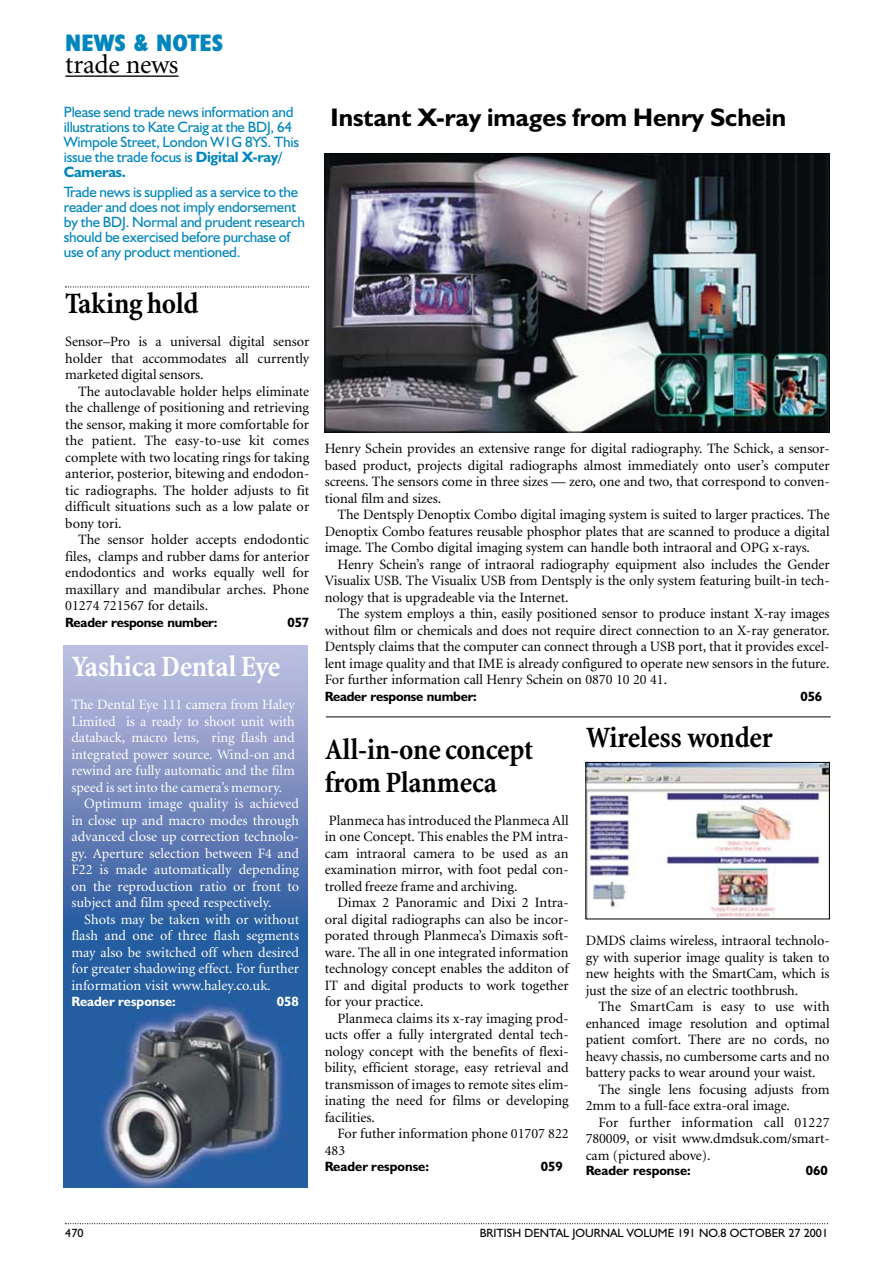
<style>
.page{position:relative;width:893px;height:1287px;background:#fff}
.page>*{position:absolute;margin:0;border:0;box-sizing:border-box;transform-origin:0 0}
.t1{font:700 condensed 30px/33px "Minion";letter-spacing:-.01em;color:#000}
.t2{font:700 condensed 30px "Minion";letter-spacing:-.01em;color:#fff}
.t3{font:27px "Minion";letter-spacing:-.015em;color:#000}
.t4{font:700 25.5px "Humanist 521 BT";color:#000}
.t5{font:700 condensed 24px "Humanist 521 BT Xtra";color:#0086bd}
.t6{font:15px/15px "Humanist 521 BT";letter-spacing:-.015em;color:#0086bd}
.t7{font:14.25px/16.5px "Minion";letter-spacing:-.005em;color:#000;text-align:justify}
.t8{font:14.25px "Minion";color:#fff}
.t9{font:14.25px "Minion";letter-spacing:.015em;color:#000}
.t10{font:700 13.5px "Humanist 521 BT";letter-spacing:-.015em;color:#000}
.t11{font:700 13.5px "Humanist 521 BT";color:#fff}
.t12{font:12px "Humanist 521 BT";color:#000}
.s1{font-weight:700}
</style>
<div class="page">
<svg style="left:65px;top:75px;width:43px;height:2px"></svg>
<hr style="left:108px;top:75px;width:43px;height:2px;background:#000">
<svg style="left:151px;top:75px;width:27px;height:2px"></svg>
<svg style="left:65px;top:1223px;width:763px;height:1px"></svg>
<hr style="left:326px;top:717px;width:504px;height:1px;background:#000">
<svg style="left:65px;top:286px;width:244px;height:2px"></svg>
<img style="left:327px;top:155px;width:500px;height:275px">
<div style="left:325px;top:153px;width:504px;height:279px;border:1px solid #000"></div>
<img style="left:64px;top:646px;width:244px;height:541px">
<img style="left:587px;top:764px;width:240px;height:153px">
<div style="left:585px;top:762px;width:244px;height:157px;border:1px solid #000"></div>
<h3 class="t5" style="left:65px;top:34px;width:159px">NEWS &amp; NOTES</h3>
<h2 class="t3" style="left:65px;top:54px;width:115px">trade news</h2>
<p class="t6" style="left:64px;top:106px;width:237px">Please send trade news information and illustrations to Kate Craig at the BDJ, 64<br>Wimpole Street, London W1G 8YS. This issue the trade focus is <span class="s1">Digital X-ray/ Cameras.</span></p>
<p class="t6" style="left:64px;top:186px;width:243px">Trade news is supplied as a service to the reader and does not imply endorsement by the BDJ. Normal and prudent research should be exercised before purchase of use of any product mentioned.</p>
<h1 class="t1" style="left:65px;top:290px;width:135px">Taking hold</h1>
<p class="t7" style="left:65px;top:334px;width:245px">Sensor–Pro is a universal digital sensor holder that accommodates all currently marketed digital sensors.</p>
<p class="t7" style="left:65px;top:384px;width:245px;text-indent:13px">The autoclavable holder helps eliminate the challenge of positioning and retrieving the sensor, making it more comfortable for the patient. The easy-to-use kit comes complete with two locating rings for taking anterior, posterior, bitewing and endodon&shy;tic radiographs. The holder adjusts to fit difficult situations such as a low palate or bony tori.</p>
<p class="t7" style="left:65px;top:532px;width:245px;text-indent:13px">The sensor holder accepts endodontic files, clamps and rubber dams for anterior endodontics and works equally well for maxillary and mandibular arches. Phone 01274 721567 for details.</p>
<p class="t10" style="left:65px;top:617px;width:154px">Reader response number:</p>
<p class="t10" style="left:287px;top:617px;width:23px">057</p>
<h1 class="t2" style="left:71px;top:655px;width:210px">Yashica Dental Eye</h1>
<p class="t8" style="left:71px;top:699px;width:225px">The Dental Eye 111 camera from Haley</p>
<p class="t8" style="left:71px;top:715px;width:225px">Limited is a ready to shoot unit with</p>
<p class="t8" style="left:71px;top:732px;width:225px">databack, macro lens, ring flash and</p>
<p class="t8" style="left:71px;top:748px;width:225px">integrated power source. Wind-on and</p>
<p class="t8" style="left:71px;top:765px;width:225px">rewind are fully automatic and the film</p>
<p class="t8" style="left:71px;top:781px;width:212px">speed is set into the camera’s memory.</p>
<p class="t8" style="left:84px;top:798px;width:216px">Optimum image quality is achieved</p>
<p class="t8" style="left:71px;top:814px;width:229px">in close up and macro modes through</p>
<p class="t8" style="left:71px;top:831px;width:229px">advanced close up correction technolo-</p>
<p class="t8" style="left:71px;top:847px;width:229px">gy. Aperture selection between F4 and</p>
<p class="t8" style="left:71px;top:864px;width:229px">F22 is made automatically depending</p>
<p class="t8" style="left:71px;top:880px;width:229px">on the reproduction ratio or front to</p>
<p class="t8" style="left:71px;top:897px;width:202px">subject and film speed respectively.</p>
<p class="t8" style="left:84px;top:913px;width:216px">Shots may be taken with or without</p>
<p class="t8" style="left:71px;top:930px;width:229px">flash and one of three flash segments</p>
<p class="t8" style="left:71px;top:946px;width:229px">may also be switched off when desired</p>
<p class="t8" style="left:71px;top:963px;width:229px">for greater shadowing effect. For further</p>
<p class="t8" style="left:71px;top:979px;width:201px">information visit www.haley.co.uk.</p>
<p class="t11" style="left:71px;top:997px;width:106px">Reader response:</p>
<p class="t11" style="left:277px;top:997px;width:24px">058</p>
<h3 class="t4" style="left:330px;top:108px;width:457px">Instant X-ray images from Henry Schein</h3>
<p class="t7" style="left:325px;top:441px;width:506px">Henry Schein provides an extensive range for digital radiography. The Schick, a sensor&shy;based product, projects digital radiographs almost immediately onto user’s computer screens. The sensors come in three sizes — zero, one and two, that correspond to conven&shy;tional film and sizes.</p>
<p class="t7" style="left:325px;top:507px;width:506px;text-indent:13px">The Dentsply Denoptix Combo digital imaging system is suited to larger practices. The Denoptix Combo features reusable phosphor plates that are scanned to produce a digital image. The Combo digital imaging system can handle both intraoral and OPG x-rays.</p>
<p class="t7" style="left:325px;top:557px;width:506px;text-indent:13px">Henry Schein’s range of intraoral radiography equipment also includes the Gender Visualix USB. The Visualix USB from Dentsply is the only system featuring built-in tech&shy;nology that is upgradeable via the Internet.</p>
<p class="t7" style="left:325px;top:606px;width:506px;text-indent:13px">The system employs a thin, easily positioned sensor to produce instant X-ray images without film or chemicals and does not require direct connection to an X-ray generator.<br>Dentsply claims that the computer can connect through a USB port, that it provides excel&shy;lent image quality and that IME is already configured to operate new sensors in the future.<br>For further information call Henry Schein on 0870 10 20 41.</p>
<p class="t10" style="left:325px;top:691px;width:154px">Reader response number:</p>
<p class="t10" style="left:800px;top:691px;width:23px">056</p>
<h1 class="t1" style="left:325px;top:735px;width:210px">All-in-one concept from Planmeca</h1>
<p class="t7" style="left:325px;top:813px;width:245px">Planmeca has introduced the Planmeca All in one Concept. This enables the PM intra&shy;cam intraoral camera to be used as an examination mirror, with foot pedal con&shy;trolled freeze frame and archiving.</p>
<p class="t7" style="left:325px;top:895px;width:245px;text-indent:13px">Dimax 2 Panoramic and Dixi 2 Intra&shy;oral digital radiographs can also be incor&shy;porated through Planmeca’s Dimaxis soft&shy;ware. The all in one integrated information technology concept enables the additon of IT and digital products to work together for your practice.</p>
<p class="t7" style="left:325px;top:1011px;width:245px;text-indent:13px">Planmeca claims its x-ray imaging prod&shy;ucts offer a fully intergrated dental tech&shy;nology concept with the benefits of flexi&shy;bility, efficient storage, easy retrieval and transmisson of images to remote sites elim&shy;inating the need for films or developing facilities.</p>
<p class="t7" style="left:325px;top:1126px;width:245px;text-indent:13px">For futher information phone 01707 822<br>483</p>
<p class="t10" style="left:325px;top:1162px;width:106px">Reader response:</p>
<p class="t10" style="left:541px;top:1162px;width:24px">059</p>
<h1 class="t1" style="left:585px;top:724px;width:189px">Wireless wonder</h1>
<p class="t7" style="left:585px;top:934px;width:245px">DMDS claims wireless, intraoral technolo&shy;gy with superior image quality is taken to new heights with the SmartCam, which is just the size of an electric toothbrush.</p>
<p class="t9" style="left:598px;top:1001px;width:233px">The SmartCam is easy to use with</p>
<p class="t7" style="left:585px;top:1016px;width:245px">enhanced image resolution and optimal</p>
<p class="t7" style="left:585px;top:1033px;width:245px">patient comfort. There are no cords, no</p>
<p class="t7" style="left:585px;top:1049px;width:245px">heavy chassis, no cumbersome carts and no</p>
<p class="t7" style="left:585px;top:1066px;width:231px">battery packs to wear around your waist.</p>
<p class="t7" style="left:598px;top:1082px;width:232px">The single lens focusing adjusts from</p>
<p class="t7" style="left:585px;top:1099px;width:206px">2mm to a full-face extra-oral image.</p>
<p class="t9" style="left:598px;top:1117px;width:233px">For further information call 01227</p>
<p class="t7" style="left:585px;top:1132px;width:245px">780009, or visit www.dmdsuk.com/smart-</p>
<p class="t7" style="left:585px;top:1148px;width:126px">cam (pictured above).</p>
<p class="t10" style="left:585px;top:1166px;width:107px">Reader response:</p>
<p class="t10" style="left:805px;top:1166px;width:24px">060</p>
<p class="t12" style="left:65px;top:1229px;width:20px">470</p>
<p class="t12" style="left:479px;top:1229px;width:350px">BRITISH DENTAL JOURNAL VOLUME 191 NO.8 OCTOBER 27 2001</p>
</div>
